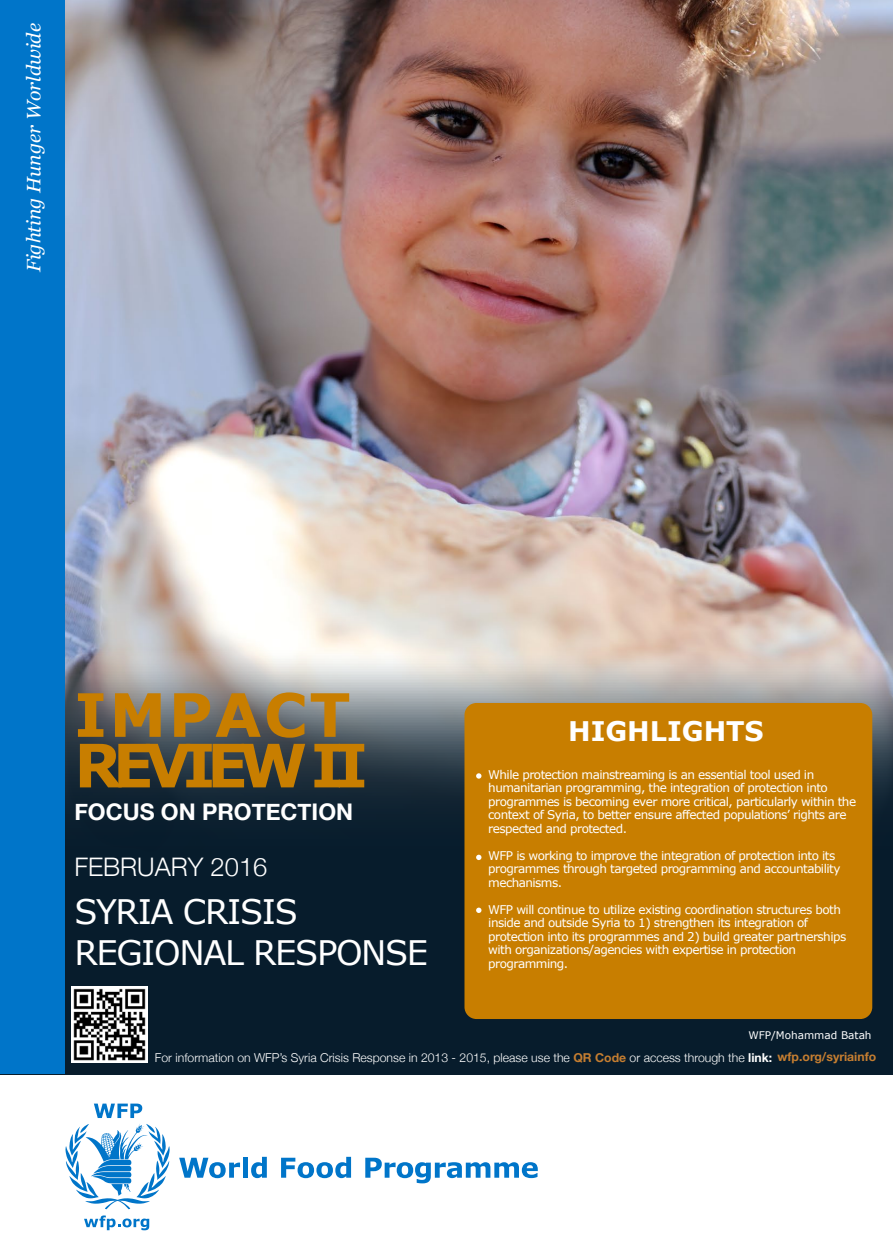
<style>
.page{position:relative;width:893px;height:1260px;background:#fff}
.page>*{position:absolute;margin:0;border:0;box-sizing:border-box;transform-origin:0 0}
.t1{font:700 59.85px/50.6px "Verdana";letter-spacing:-.14em;color:#c87e00}
.t2{font:33.75px/40.5px "Verdana";letter-spacing:-.04em;color:#fff}
.t3{font:700 27px "Verdana";color:#fff}
.t4{font:300 25.5px "Helvetica Neue";color:#fff}
.t5{font:700 22.95px "Helvetica Neue";color:#fff}
.t6{font:italic 19.5px "Georgia";color:#fff}
.t7{font:300 12.3px "Helvetica Neue";color:#fff}
.t8{font:12px/13.5px "Verdana";letter-spacing:-.045em;color:#fff}
.t9{font:10.5px "Verdana";color:#fff}
.s1{font-weight:700;color:#c57e31}
.s2{font-weight:700}
</style>
<div class="page">
<img style="left:65px;top:0;width:828px;height:628px">
<svg style="left:65px;top:1103px;width:105px;height:106px"></svg>
<svg style="left:84px;top:1215px;width:65px;height:15px"></svg>
<svg style="left:179px;top:1158px;width:61px;height:20px"></svg>
<div style="left:243px;top:1157px;width:5px;height:21px;background:#0075c9"></div>
<svg style="left:251px;top:1157px;width:16px;height:21px"></svg>
<svg style="left:281px;top:1157px;width:70px;height:21px"></svg>
<svg style="left:365px;top:1158px;width:173px;height:25px"></svg>
<svg style="left:65px;top:628px;width:828px;height:446px;background:#44505a"></svg>
<div style="left:0;top:0;width:65px;height:1074px;background:#0075c9"></div>
<div style="left:464px;top:703px;width:408px;height:316px;background:#c87e00;border-radius:12px"></div>
<img style="left:72px;top:986px;width:76px;height:76px">
<svg style="left:476px;top:908px;width:5px;height:5px"></svg>
<svg style="left:476px;top:855px;width:5px;height:5px"></svg>
<svg style="left:476px;top:773px;width:5px;height:6px"></svg>
<h3 class="t6" style="left:19px;top:272px;width:250px;rotate:-90deg">Fighting Hunger Worldwide</h3>
<h1 class="t1" style="left:74px;top:688px;width:295px">IMPACT<br>REVIEW II</h1>
<h3 class="t5" style="left:74px;top:794px;width:280px">FOCUS ON PROTECTION</h3>
<h3 class="t4" style="left:74px;top:847px;width:195px">FEBRUARY 2016</h3>
<h2 class="t2" style="left:74px;top:891px;width:355px">SYRIA CRISIS<br>REGIONAL RESPONSE</h2>
<h3 class="t3" style="left:568px;top:712px;width:197px">HIGHLIGHTS</h3>
<p class="t8" style="left:488px;top:768px;width:369px">While protection mainstreaming is an essential tool used in humanitarian programming, the integration of protection into programmes is becoming ever more critical, particularly within the context of Syria, to better ensure affected populations’ rights are respected and protected.</p>
<p class="t8" style="left:488px;top:849px;width:354px">WFP is working to improve the integration of protection into its programmes through targeted programming and accountability mechanisms.</p>
<p class="t8" style="left:488px;top:903px;width:360px">WFP will continue to utilize existing coordination structures both inside and outside Syria to 1) strengthen its integration of protection into its programmes and 2) build greater partnerships with organizations/agencies with expertise in protection programming.</p>
<p class="t9" style="left:748px;top:1027px;width:125px">WFP/Mohammad Batah</p>
<p class="t7" style="left:155px;top:1047px;width:723px">For information on WFP’s Syria Crisis Response in 2013 - 2015, please use the <span class="s1">QR Code</span> or access through the <span class="s2">link:</span> <span class="s1">wfp.org/syriainfo</span></p>
</div>
